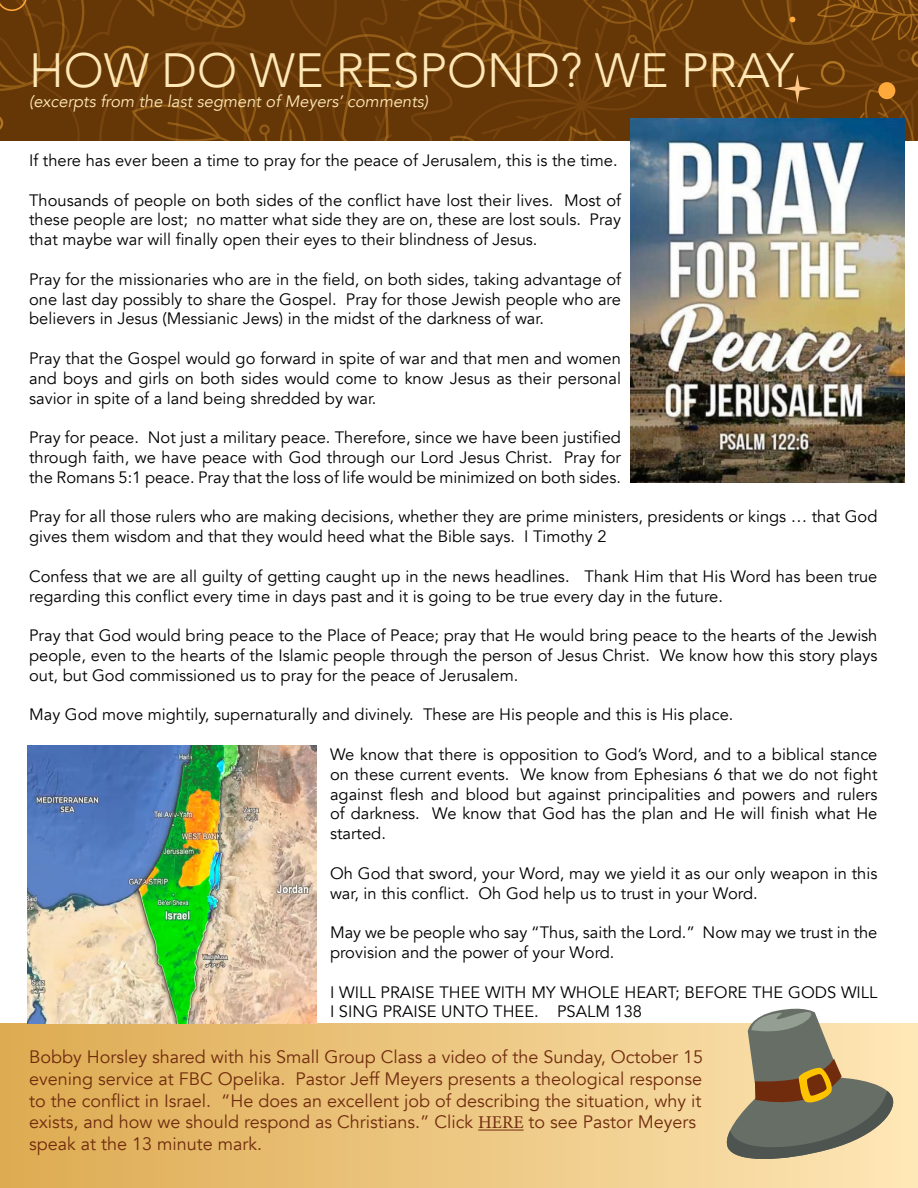
<style>
.page{position:relative;width:918px;height:1188px;background:#fff}
.page>*{position:absolute;margin:0;border:0;box-sizing:border-box;transform-origin:0 0}
.t1{font:300 48px "Avenir";color:#ffe8b8}
.t2{font:18px/21.6px "Avenir";color:#712c0e}
.t3{font:16.5px/19.8px "Avenir";color:#000;text-align:justify}
.t4{font:italic 16.5px "Avenir";color:#ffe8b8}
.s1{font-family:"Minion Pro"}
</style>
<div class="page">
<div style="left:0;top:1023px;width:918px;height:165px;background:linear-gradient(to right,#ddaa51,#fee6b6)"></div>
<svg style="left:0;top:0;width:918px;height:141px;background:#6b3b08"></svg>
<svg style="left:720px;top:1008px;width:179px;height:155px;background:#aca083"></svg>
<hr style="left:478px;top:1130px;width:46px;height:1px;background:#712c0e">
<img style="left:630px;top:119px;width:274px;height:363px">
<img style="left:28px;top:746px;width:288px;height:277px">
<h1 class="t1" style="left:29px;top:42px;width:766px">HOW DO WE RESPOND? WE PRAY</h1>
<p class="t4" style="left:29px;top:91px;width:401px">(excerpts from the last segment of Meyers’ comments)</p>
<p class="t3" style="left:29px;top:151px;width:590px">If there has ever been a time to pray for the peace of Jerusalem, this is the time.</p>
<p class="t3" style="left:29px;top:190px;width:593px">Thousands of people on both sides of the conflict have lost their lives. Most of these people are lost; no matter what side they are on, these are lost souls. Pray that maybe war will finally open their eyes to their blindness of Jesus.</p>
<p class="t3" style="left:29px;top:270px;width:593px">Pray for the missionaries who are in the field, on both sides, taking advantage of one last day possibly to share the Gospel. Pray for those Jewish people who are believers in Jesus (Messianic Jews) in the midst of the darkness of war.</p>
<p class="t3" style="left:29px;top:349px;width:593px">Pray that the Gospel would go forward in spite of war and that men and women and boys and girls on both sides would come to know Jesus as their personal savior in spite of a land being shredded by war.</p>
<p class="t3" style="left:29px;top:428px;width:593px">Pray for peace. Not just a military peace. Therefore, since we have been justified through faith, we have peace with God through our Lord Jesus Christ. Pray for the Romans 5:1 peace. Pray that the loss of life would be minimized on both sides.</p>
<p class="t3" style="left:29px;top:507px;width:850px">Pray for all those rulers who are making decisions, whether they are prime ministers, presidents or kings … that God gives them wisdom and that they would heed what the Bible says. I Timothy 2</p>
<p class="t3" style="left:29px;top:567px;width:850px">Confess that we are all guilty of getting caught up in the news headlines. Thank Him that His Word has been true regarding this conflict every time in days past and it is going to be true every day in the future.</p>
<p class="t3" style="left:29px;top:626px;width:850px">Pray that God would bring peace to the Place of Peace; pray that He would bring peace to the hearts of the Jewish people, even to the hearts of the Islamic people through the person of Jesus Christ. We know how this story plays out, but God commissioned us to pray for the peace of Jerusalem.</p>
<p class="t3" style="left:29px;top:705px;width:706px">May God move mightily, supernaturally and divinely. These are His people and this is His place.</p>
<p class="t3" style="left:330px;top:745px;width:549px">We know that there is opposition to God’s Word, and to a biblical stance on these current events. We know from Ephesians 6 that we do not fight against flesh and blood but against principalities and powers and rulers of darkness. We know that God has the plan and He will finish what He started.</p>
<p class="t3" style="left:330px;top:864px;width:549px">Oh God that sword, your Word, may we yield it as our only weapon in this war, in this conflict. Oh God help us to trust in your Word.</p>
<p class="t3" style="left:330px;top:923px;width:549px">May we be people who say “Thus, saith the Lord.” Now may we trust in the provision and the power of your Word.</p>
<p class="t3" style="left:330px;top:982px;width:549px">I WILL PRAISE THEE WITH MY WHOLE HEART; BEFORE THE GODS WILL<br>I SING PRAISE UNTO THEE. PSALM 138</p>
<p class="t2" style="left:29px;top:1047px;width:676px">Bobby Horsley shared with his Small Group Class a video of the Sunday, October 15 evening service at FBC Opelika. Pastor Jeff Meyers presents a theological response to the conflict in Israel. “He does an excellent job of describing the situation, why it exists, and how we should respond as Christians.” Click <span class="s1">HERE</span> to see Pastor Meyers speak at the 13 minute mark.</p>
</div>
